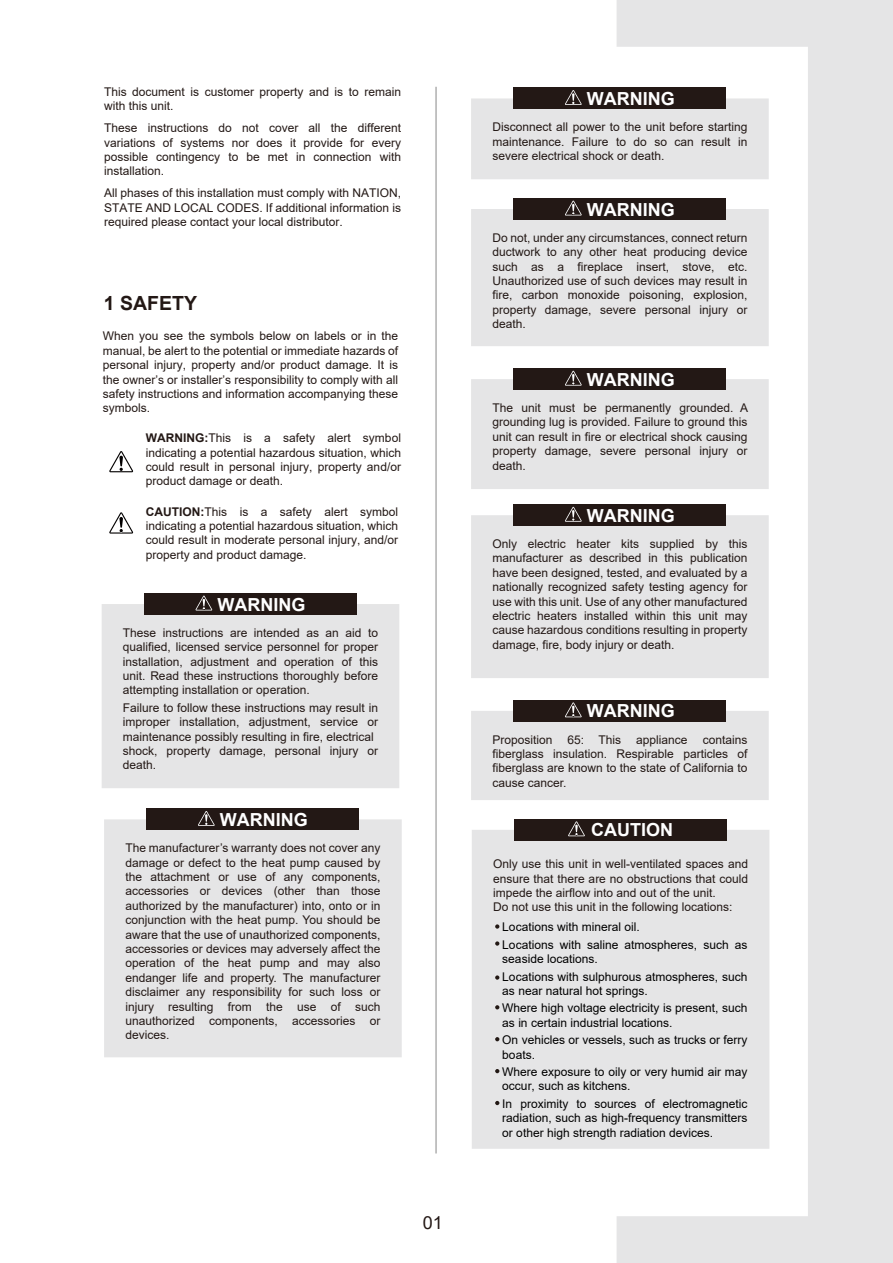
<style>
.page{position:relative;width:893px;height:1263px;background:#fff}
.page>*{position:absolute;margin:0;border:0;box-sizing:border-box;transform-origin:0 0}
.t1{font:700 19.5px "Arial";color:#231815}
.t2{font:700 18px "Arial";color:#fff}
.t3{font:18px "Arial";color:#231815}
.t4{font:12px/14.4px "Arial";color:#231815;text-align:justify}
.t5{font:12px/17.4px "Arial";color:#000}
.s1{font-weight:700}
</style>
<div class="page">
<svg style="left:109px;top:451px;width:24px;height:21px"></svg>
<svg style="left:109px;top:512px;width:24px;height:22px"></svg>
<div style="left:472px;top:830px;width:145px;height:319px;background:#e5e5e6"></div>
<div style="left:514px;top:819px;width:213px;height:21px;background:#231815"></div>
<svg style="left:568px;top:821px;width:17px;height:15px"></svg>
<div style="left:514px;top:88px;width:212px;height:21px;background:#231815"></div>
<svg style="left:471px;top:90px;width:146px;height:89px"></svg>
<div style="left:514px;top:198px;width:212px;height:22px;background:#231815"></div>
<svg style="left:471px;top:201px;width:146px;height:145px;background:#d3d2d3"></svg>
<div style="left:514px;top:368px;width:212px;height:22px;background:#231815"></div>
<svg style="left:471px;top:371px;width:146px;height:118px;background:#d0cecf"></svg>
<div style="left:471px;top:515px;width:146px;height:163px;background:#e5e5e6"></div>
<div style="left:514px;top:505px;width:212px;height:21px;background:#231815"></div>
<svg style="left:565px;top:507px;width:17px;height:15px"></svg>
<div style="left:514px;top:700px;width:212px;height:21px;background:#231815"></div>
<svg style="left:471px;top:702px;width:146px;height:98px"></svg>
<div style="left:102px;top:604px;width:297px;height:184px;background:#e5e5e6"></div>
<div style="left:144px;top:593px;width:213px;height:22px;background:#231815"></div>
<svg style="left:196px;top:596px;width:16px;height:14px"></svg>
<div style="left:104px;top:819px;width:298px;height:238px;background:#e5e5e6"></div>
<div style="left:147px;top:809px;width:212px;height:21px;background:#231815"></div>
<svg style="left:198px;top:811px;width:17px;height:15px"></svg>
<svg style="left:495px;top:924px;width:4px;height:5px"></svg>
<svg style="left:495px;top:941px;width:4px;height:5px"></svg>
<svg style="left:495px;top:975px;width:4px;height:5px"></svg>
<svg style="left:495px;top:1005px;width:4px;height:4px"></svg>
<svg style="left:495px;top:1037px;width:4px;height:4px"></svg>
<svg style="left:495px;top:1069px;width:4px;height:4px"></svg>
<svg style="left:495px;top:1101px;width:4px;height:4px"></svg>
<svg style="left:617px;top:0;width:276px;height:1263px;fill:#e5e5e6"></svg>
<hr style="left:436px;top:87px;width:1px;height:1066px;background:#888">
<p class="t4" style="left:104px;top:84px;width:298px">This document is customer property and is to remain with this unit.</p>
<p class="t4" style="left:104px;top:121px;width:298px">These instructions do not cover all the different variations of systems nor does it provide for every possible contingency to be met in connection with installation.</p>
<p class="t4" style="left:104px;top:186px;width:298px">All phases of this installation must comply with NATION, STATE AND LOCAL CODES. If additional information is required please contact your local distributor.</p>
<h1 class="t1" style="left:104px;top:289px;width:95px">1 SAFETY</h1>
<p class="t4" style="left:103px;top:329px;width:297px">When you see the symbols below on labels or in the manual, be alert to the potential or immediate hazards of personal injury, property and/or product damage. It is the owner’s or installer’s responsibility to comply with all safety instructions and information accompanying these symbols.</p>
<p class="t4" style="left:146px;top:431px;width:257px"><span class="s1">WARNING:</span>This is a safety alert symbol indicating a potential hazardous situation, which could result in personal injury, property and/or product damage or death.</p>
<p class="t4" style="left:146px;top:504px;width:254px"><span class="s1">CAUTION:</span>This is a safety alert symbol indicating a potential hazardous situation, which could result in moderate personal injury, and/or property and product damage.</p>
<h2 class="t2" style="left:217px;top:591px;width:89px">WARNING</h2>
<p class="t4" style="left:123px;top:625px;width:257px">These instructions are intended as an aid to qualified, licensed service personnel for proper installation, adjustment and operation of this unit. Read these instructions thoroughly before attempting installation or operation.</p>
<p class="t4" style="left:123px;top:700px;width:257px;text-align:left">Failure to follow these instructions may result in improper installation, adjustment, service or maintenance possibly resulting in fire, electrical shock, property damage, personal injury or death.</p>
<h2 class="t2" style="left:220px;top:807px;width:89px">WARNING</h2>
<p class="t4" style="left:125px;top:841px;width:257px">The manufacturer’s warranty does not cover any damage or defect to the heat pump caused by the attachment or use of any components, accessories or devices (other than those authorized by the manufacturer) into, onto or in conjunction with the heat pump. You should be aware that the use of unauthorized components, accessories or devices may adversely affect the operation of the heat pump and may also endanger life and property. The manufacturer disclaimer any responsibility for such loss or injury resulting from the use of such unauthorized components, accessories or devices.</p>
<h2 class="t3" style="left:423px;top:1210px;width:22px">01</h2>
<h2 class="t2" style="left:587px;top:86px;width:89px">WARNING</h2>
<p class="t4" style="left:492px;top:120px;width:257px">Disconnect all power to the unit before starting maintenance. Failure to do so can result in severe electrical shock or death.</p>
<h2 class="t2" style="left:587px;top:197px;width:89px">WARNING</h2>
<p class="t4" style="left:492px;top:230px;width:257px">Do not, under any circumstances, connect return ductwork to any other heat producing device such as a fireplace insert, stove, etc.<br>Unauthorized use of such devices may result in fire, carbon monoxide poisoning, explosion, property damage, severe personal injury or death.</p>
<h2 class="t2" style="left:587px;top:367px;width:89px">WARNING</h2>
<p class="t4" style="left:492px;top:400px;width:257px">The unit must be permanently grounded. A grounding lug is provided. Failure to ground this unit can result in fire or electrical shock causing property damage, severe personal injury or death.</p>
<h2 class="t2" style="left:587px;top:503px;width:89px">WARNING</h2>
<p class="t4" style="left:492px;top:536px;width:257px">Only electric heater kits supplied by this manufacturer as described in this publication have been designed, tested, and evaluated by a nationally recognized safety testing agency for use with this unit. Use of any other manufactured electric heaters installed within this unit may cause hazardous conditions resulting in property damage, fire, body injury or death.</p>
<h2 class="t2" style="left:587px;top:698px;width:89px">WARNING</h2>
<p class="t4" style="left:492px;top:732px;width:62px">Proposition</p>
<p class="t4" style="left:567px;top:732px;width:55px">65: This</p>
<p class="t4" style="left:636px;top:732px;width:53px">appliance</p>
<p class="t4" style="left:492px;top:732px;width:257px;text-indent:210px">contains fiberglass insulation. Respirable particles of fiberglass are known to the state of California to cause cancer.</p>
<h2 class="t2" style="left:591px;top:817px;width:83px">CAUTION</h2>
<p class="t4" style="left:493px;top:857px;width:257px;text-align:left">Only use this unit in well-ventilated spaces and ensure that there are no obstructions that could impede the airflow into and out of the unit.<br>Do not use this unit in the following locations:</p>
<p class="t5" style="left:502px;top:918px;width:247px">Locations with mineral oil.<br>Locations with saline atmospheres, such as</p>
<p class="t5" style="left:502px;top:950px;width:247px">seaside locations.<br>Locations with sulphurous atmospheres, such</p>
<p class="t5" style="left:502px;top:982px;width:247px">as near natural hot springs.<br>Where high voltage electricity is present, such</p>
<p class="t5" style="left:502px;top:1014px;width:247px">as in certain industrial locations.<br>On vehicles or vessels, such as trucks or ferry</p>
<p class="t5" style="left:502px;top:1046px;width:247px">boats.<br>Where exposure to oily or very humid air may</p>
<p class="t5" style="left:502px;top:1077px;width:247px">occur, such as kitchens.<br>In proximity to sources of electromagnetic</p>
<p class="t5" style="left:502px;top:1111px;width:247px;line-height:14.4px">radiation, such as high-frequency transmitters or other high strength radiation devices.</p>
</div>
